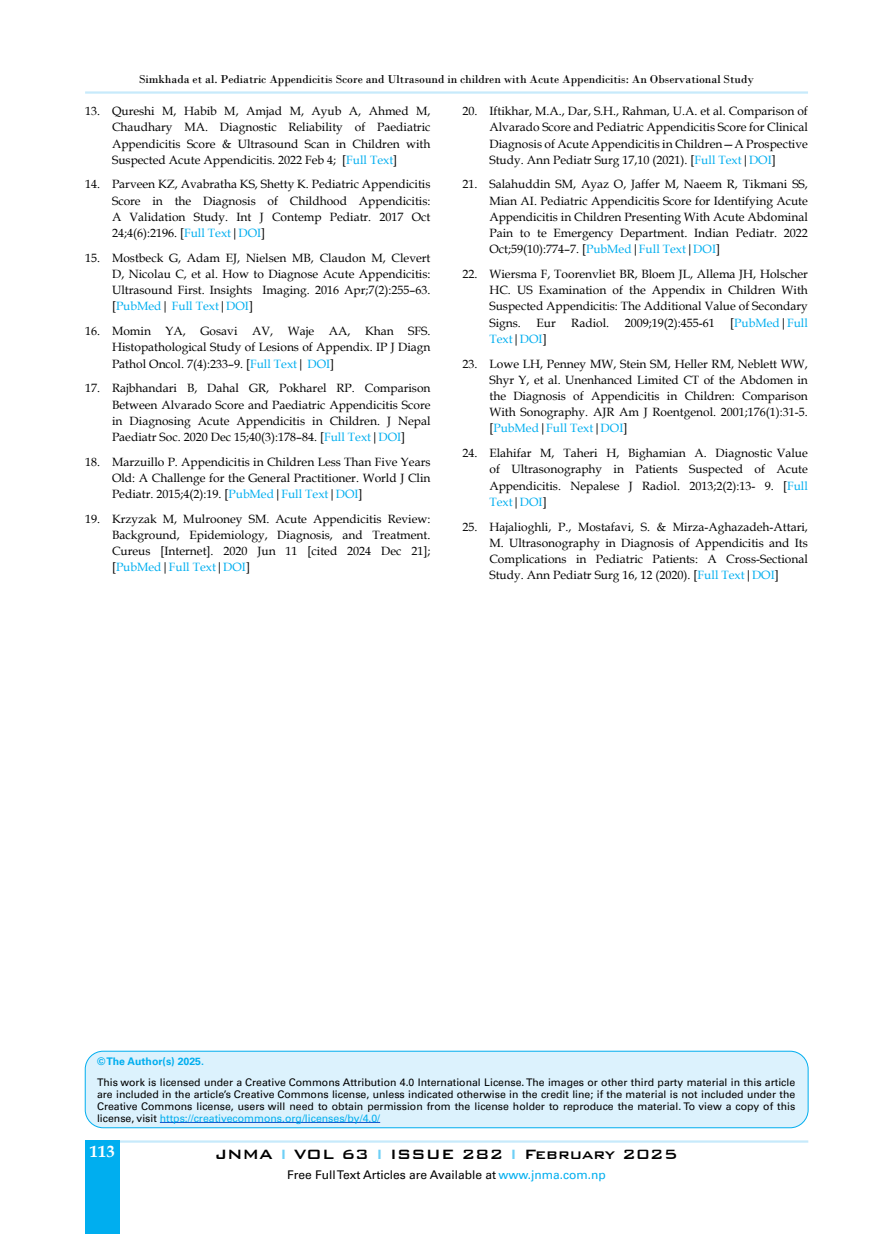
<style>
.page{position:relative;width:893px;height:1234px;background:#fff}
.page>*{position:absolute;margin:0;border:0;box-sizing:border-box;transform-origin:0 0}
.t1{font:500 18px "Bank Gothic BT";color:#000}
.t2{font:700 16.5px "Book Antiqua";color:#fff}
.t3{font:12px/16.2px "Book Antiqua";color:#000;text-align:justify}
.Introduction{font:12px "Bodoni";color:#000}
.t4{font:12px "Univers";color:#000}
.t5{font:12px "Book Antiqua";color:#00aeef}
.Normal_wrd_2{font:10.5px/12px "Univers";color:#000;text-align:justify}
.Normal_wrd_2-2{font:700 10.5px "Univers";color:#00aeef}
.s1{color:#00aeef}
.s2{color:#000}
.s3{color:#6dcff6}
</style>
<div class="page">
<hr style="left:85px;top:91px;width:723px;height:3px;background:#c7eafb">
<hr style="left:85px;top:1140px;width:723px;height:2px;background:#c7eafb">
<div style="left:85px;top:1140px;width:35px;height:93px;background:#00aeef"></div>
<div style="left:85px;top:1050px;width:723px;height:77px;background:#dcf2fd;border-radius:18px"></div>
<div style="left:85px;top:1050px;width:723px;height:77px;border:1px solid #00aeef;border-radius:18px"></div>
<hr style="left:160px;top:1121px;width:220px;height:1px;background:#15c">
<p class="Introduction" style="left:139px;top:72px;width:616px">Simkhada et al. Pediatric Appendicitis Score and Ultrasound in children with Acute Appendicitis: An Observational Study</p>
<p class="t3" style="left:112px;top:103px;width:320px;text-indent:-27px">13. Qureshi M, Habib M, Amjad M, Ayub A, Ahmed M, Chaudhary MA. Diagnostic Reliability of Paediatric Appendicitis Score &amp; Ultrasound Scan in Children with Suspected Acute Appendicitis. 2022 Feb 4; [<span class="s1">Full Text</span>]</p>
<p class="t3" style="left:112px;top:176px;width:320px;text-indent:-27px">14. Parveen KZ, Avabratha KS, Shetty K. Pediatric Appendicitis Score in the Diagnosis of Childhood Appendicitis:<br>A Validation Study. Int J Contemp Pediatr. 2017 Oct 24;4(6):2196. [<span class="s1">Full Text</span>|<span class="s1">DOI</span>]</p>
<p class="t3" style="left:112px;top:249px;width:320px;text-indent:-27px">15. Mostbeck G, Adam EJ, Nielsen MB, Claudon M, Clevert D, Nicolau C, et al. How to Diagnose Acute Appendicitis:<br>Ultrasound First. Insights Imaging. 2016 Apr;7(2):255–63. [<span class="s1">PubMed</span>| <span class="s1">Full Text</span>|<span class="s1">DOI</span>]</p>
<p class="t3" style="left:112px;top:322px;width:320px;text-indent:-27px">16. Momin YA, Gosavi AV, Waje AA, Khan SFS.<br>Histopathological Study of Lesions of Appendix. IP J Diagn Pathol Oncol. 7(4):233–9. [<span class="s1">Full Text</span>| <span class="s1">DOI</span>]</p>
<p class="t3" style="left:112px;top:380px;width:320px;text-indent:-27px">17. Rajbhandari B, Dahal GR, Pokharel RP. Comparison Between Alvarado Score and Paediatric Appendicitis Score in Diagnosing Acute Appendicitis in Children. J Nepal Paediatr Soc. 2020 Dec 15;40(3):178–84. [<span class="s1">Full Text</span>|<span class="s1">DOI</span>]</p>
<p class="t3" style="left:112px;top:453px;width:320px;text-indent:-27px">18. Marzuillo P. Appendicitis in Children Less Than Five Years Old: A Challenge for the General Practitioner. World J Clin Pediatr. 2015;4(2):19. [<span class="s1">PubMed</span>|<span class="s1">Full Text</span>|<span class="s1">DOI</span>]</p>
<p class="t3" style="left:112px;top:510px;width:320px;text-indent:-27px">19. Krzyzak M, Mulrooney SM. Acute Appendicitis Review:<br>Background, Epidemiology, Diagnosis, and Treatment.<br>Cureus [Internet]. 2020 Jun 11 [cited 2024 Dec 21]; [<span class="s1">PubMed</span>|<span class="s1">Full Text</span>|<span class="s1">DOI</span>]</p>
<p class="t3" style="left:489px;top:103px;width:320px;text-indent:-27px">20. Iftikhar, M.A., Dar, S.H., Rahman, U.A. et al. Comparison of Alvarado Score and Pediatric Appendicitis Score for Clinical Diagnosis of Acute Appendicitis in Children—A Prospective Study. Ann Pediatr Surg 17,10 (2021). [<span class="s1">Full Text</span>|<span class="s1">DOI</span>]</p>
<p class="t3" style="left:489px;top:176px;width:320px;text-indent:-27px">21. Salahuddin SM, Ayaz O, Jaffer M, Naeem R, Tikmani SS, Mian AI. Pediatric Appendicitis Score for Identifying Acute Appendicitis in Children Presenting With Acute Abdominal Pain to te Emergency Department. Indian Pediatr. 2022<br>Oct;59(10):774–7. [<span class="s1">PubMed</span>|<span class="s1">Full Text</span>|<span class="s1">DOI</span>]</p>
<p class="t3" style="left:489px;top:265px;width:320px;text-indent:-27px">22. Wiersma F, Toorenvliet BR, Bloem JL, Allema JH, Holscher HC. US Examination of the Appendix in Children With Suspected Appendicitis: The Additional Value of Secondary Signs.</p>
<p class="t3" style="left:536px;top:314px;width:21px">Eur</p>
<p class="t3" style="left:571px;top:314px;width:39px">Radiol.</p>
<p class="t3" style="left:625px;top:314px;width:91px">2009;19(2):455-61</p>
<p class="t5" style="left:730px;top:314px;width:79px"><span class="s2">[</span>PubMed<span class="s2">|</span>Full</p>
<p class="t5" style="left:489px;top:330px;width:59px">Text<span class="s2">|</span>DOI<span class="s2">]</span></p>
<p class="t3" style="left:489px;top:355px;width:320px;text-indent:-27px">23. Lowe LH, Penney MW, Stein SM, Heller RM, Neblett WW, Shyr Y, et al. Unenhanced Limited CT of the Abdomen in the Diagnosis of Appendicitis in Children: Comparison With Sonography. AJR Am J Roentgenol. 2001;176(1):31-5. [<span class="s1">PubMed</span>|<span class="s1">Full Text</span>|<span class="s1">DOI</span>]</p>
<p class="t3" style="left:489px;top:444px;width:320px;text-indent:-27px">24. Elahifar M, Taheri H, Bighamian A. Diagnostic Value of Ultrasonography in Patients Suspected of Acute Appendicitis. Nepalese J Radiol. 2013;2(2):13- 9. [<span class="s1">Full Text</span>|<span class="s1">DOI</span>]</p>
<p class="t3" style="left:489px;top:518px;width:320px;text-indent:-27px">25. Hajalioghli, P., Mostafavi, S. &amp; Mirza-Aghazadeh-Attari, M. Ultrasonography in Diagnosis of Appendicitis and Its Complications in Pediatric Patients: A Cross-Sectional Study. Ann Pediatr Surg 16, 12 (2020). [<span class="s1">Full Text</span>|<span class="s1">DOI</span>]</p>
<p class="Normal_wrd_2-2" style="left:97px;top:1054px;width:108px">© The Author(s) 2025.</p>
<p class="Normal_wrd_2" style="left:97px;top:1075px;width:700px">This work is licensed under a Creative Commons Attribution 4.0 International License. The images or other third party material in this article are included in the article’s Creative Commons license, unless indicated otherwise in the credit line; if the material is not included under the Creative Commons license, users will need to obtain permission from the license holder to reproduce the material. To view a copy of this license, visit <span class="s1">https://creativecommons.org/licenses/by/4.0/</span></p>
<h2 class="t2" style="left:90px;top:1139px;width:26px">113</h2>
<h1 class="t1" style="left:215px;top:1143px;width:464px">JNMA <span class="s3">I</span> VOL 63 <span class="s3">I</span> ISSUE 282 <span class="s3">I</span> February 2025</h1>
<p class="t4" style="left:287px;top:1167px;width:320px">Free Full Text Articles are Available at <span class="s1">www.jnma.com.np</span></p>
</div>
